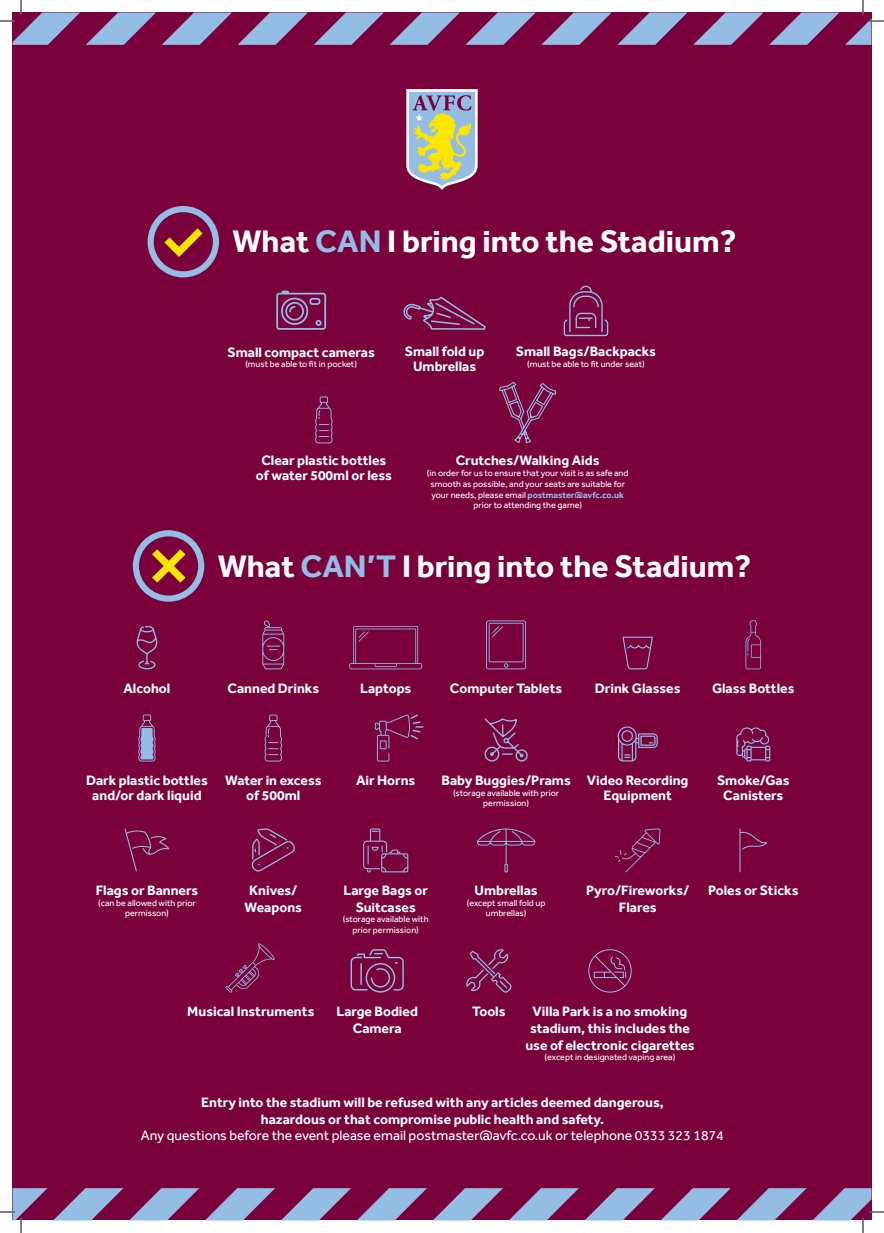
<style>
.page{position:relative;width:884px;height:1233px;background:#fff}
.page>*{position:absolute;margin:0;border:0;box-sizing:border-box;transform-origin:0 0}
.t1{font:700 32px "Effra";color:#fff}
.t2{font:700 14px/16.8px "Effra";color:#fff;text-align:center}
.t3{font:14px "Effra";color:#fff}
.t4{font:9px/10.8px "Effra";color:#fff;text-align:center}
.s1{color:#93bde5}
.s2{font-weight:700;color:#93bde5}
</style>
<div class="page">
<div style="left:12px;top:12px;width:859px;height:1208px;background:#7a003b"></div>
<svg style="left:86px;top:12px;width:70px;height:33px"></svg>
<svg style="left:162px;top:12px;width:70px;height:33px"></svg>
<svg style="left:238px;top:12px;width:70px;height:33px"></svg>
<svg style="left:314px;top:12px;width:373px;height:33px"></svg>
<svg style="left:693px;top:12px;width:70px;height:33px"></svg>
<svg style="left:769px;top:12px;width:70px;height:33px"></svg>
<svg style="left:53px;top:1188px;width:70px;height:32px"></svg>
<svg style="left:129px;top:1188px;width:70px;height:32px"></svg>
<svg style="left:205px;top:1188px;width:70px;height:32px"></svg>
<svg style="left:281px;top:1188px;width:70px;height:32px"></svg>
<svg style="left:357px;top:1188px;width:70px;height:32px"></svg>
<svg style="left:433px;top:1188px;width:70px;height:32px"></svg>
<svg style="left:148px;top:206px;width:71px;height:71px"></svg>
<svg style="left:133px;top:530px;width:71px;height:72px"></svg>
<svg style="left:406px;top:89px;width:72px;height:101px;background:#b5b49b"></svg>
<svg style="left:403px;top:297px;width:83px;height:33px"></svg>
<svg style="left:564px;top:286px;width:44px;height:50px"></svg>
<svg style="left:315px;top:396px;width:17px;height:47px"></svg>
<svg style="left:499px;top:382px;width:58px;height:62px"></svg>
<svg style="left:276px;top:291px;width:50px;height:39px"></svg>
<svg style="left:265px;top:714px;width:17px;height:47px"></svg>
<svg style="left:137px;top:626px;width:20px;height:43px"></svg>
<svg style="left:262px;top:620px;width:22px;height:49px"></svg>
<svg style="left:349px;top:626px;width:73px;height:43px"></svg>
<svg style="left:486px;top:620px;width:40px;height:49px"></svg>
<svg style="left:622px;top:636px;width:31px;height:33px"></svg>
<svg style="left:745px;top:620px;width:16px;height:49px"></svg>
<svg style="left:138px;top:714px;width:18px;height:47px"></svg>
<svg style="left:375px;top:714px;width:48px;height:47px"></svg>
<div style="left:484px;top:746px;width:15px;height:15px;border:1px solid #93bde5;border-radius:50%"></div>
<div style="left:516px;top:749px;width:12px;height:12px;border:1px solid #93bde5;border-radius:50%"></div>
<svg style="left:484px;top:718px;width:39px;height:39px"></svg>
<svg style="left:617px;top:726px;width:41px;height:35px"></svg>
<svg style="left:736px;top:727px;width:34px;height:34px"></svg>
<svg style="left:124px;top:828px;width:45px;height:43px"></svg>
<svg style="left:252px;top:828px;width:43px;height:43px"></svg>
<svg style="left:363px;top:828px;width:45px;height:44px"></svg>
<svg style="left:477px;top:828px;width:58px;height:44px"></svg>
<svg style="left:615px;top:828px;width:45px;height:44px"></svg>
<svg style="left:739px;top:828px;width:28px;height:44px"></svg>
<svg style="left:226px;top:943px;width:49px;height:49px"></svg>
<svg style="left:351px;top:949px;width:53px;height:43px"></svg>
<hr style="left:360px;top:963px;width:2px;height:22px;background:#93bde5">
<svg style="left:466px;top:949px;width:45px;height:43px"></svg>
<svg style="left:588px;top:949px;width:44px;height:43px"></svg>
<svg style="left:0;top:0;width:80px;height:45px"></svg>
<svg style="left:0;top:1188px;width:47px;height:45px"></svg>
<svg style="left:845px;top:0;width:39px;height:45px"></svg>
<svg style="left:509px;top:1188px;width:375px;height:45px"></svg>
<p class="t1" style="left:232px;top:222px;width:505px">What <span class="s1">CAN</span> I bring into the Stadium?</p>
<p class="t2" style="left:227px;top:343px;width:149px">Small compact cameras</p>
<p class="t4" style="left:245px;top:359px;width:113px">(must be able to fit in pocket)</p>
<p class="t2" style="left:405px;top:343px;width:81px;line-height:15px">Small fold up<br>Umbrellas</p>
<p class="t2" style="left:516px;top:342px;width:142px">Small Bags/Backpacks</p>
<p class="t4" style="left:527px;top:358px;width:119px">(must be able to fit under seat)</p>
<p class="t2" style="left:256px;top:453px;width:137px;line-height:15px">Clear plastic bottles of water 500ml or less</p>
<p class="t2" style="left:456px;top:452px;width:145px">Crutches/Walking Aids</p>
<p class="t4" style="left:427px;top:467px;width:203px">(in order for us to ensure that your visit is as safe and smooth as possible, and your seats are suitable for your needs, please email <span class="s2">postmaster@avfc.co.uk </span>prior to attending the game)</p>
<p class="t1" style="left:218px;top:546px;width:535px">What <span class="s1">CAN’T</span> I bring into the Stadium?</p>
<p class="t2" style="left:124px;top:679px;width:48px">Alcohol</p>
<p class="t2" style="left:227px;top:679px;width:93px">Canned Drinks</p>
<p class="t2" style="left:360px;top:679px;width:53px">Laptops</p>
<p class="t2" style="left:450px;top:679px;width:114px">Computer Tablets</p>
<p class="t2" style="left:595px;top:679px;width:87px">Drink Glasses</p>
<p class="t2" style="left:712px;top:679px;width:84px">Glass Bottles</p>
<p class="t2" style="left:86px;top:772px;width:123px;line-height:15px">Dark plastic bottles and/or dark liquid</p>
<p class="t2" style="left:225px;top:772px;width:98px;line-height:15px">Water in excess of 500ml</p>
<p class="t2" style="left:356px;top:771px;width:61px">Air Horns</p>
<p class="t2" style="left:441px;top:771px;width:131px">Baby Buggies/Prams</p>
<p class="t4" style="left:453px;top:787px;width:108px">(storage available with prior permission)</p>
<p class="t2" style="left:587px;top:772px;width:103px;line-height:15px">Video Recording<br>Equipment</p>
<p class="t2" style="left:717px;top:771px;width:74px">Smoke/Gas</p>
<p class="t2" style="left:723px;top:786px;width:62px">Canisters</p>
<p class="t2" style="left:96px;top:881px;width:104px">Flags or Banners</p>
<p class="t4" style="left:98px;top:897px;width:99px">(can be allowed with prior permisson)</p>
<p class="t2" style="left:245px;top:881px;width:59px">Knives/<br>Weapons</p>
<p class="t2" style="left:343px;top:881px;width:86px">Large Bags or<br>Suitcases</p>
<p class="t4" style="left:343px;top:914px;width:87px">(storage available with prior permission)</p>
<p class="t2" style="left:474px;top:881px;width:65px">Umbrellas</p>
<p class="t4" style="left:467px;top:897px;width:80px">(except small fold up umbrellas)</p>
<p class="t2" style="left:586px;top:881px;width:105px">Pyro/Fireworks/<br>Flares</p>
<p class="t2" style="left:708px;top:881px;width:92px">Poles or Sticks</p>
<p class="t2" style="left:187px;top:1002px;width:129px">Musical Instruments</p>
<p class="t2" style="left:336px;top:1002px;width:83px">Large Bodied<br>Camera</p>
<p class="t2" style="left:472px;top:1002px;width:35px">Tools</p>
<p class="t2" style="left:525px;top:1002px;width:171px">Villa Park is a no smoking stadium, this includes the use of electronic cigarettes</p>
<p class="t4" style="left:545px;top:1051px;width:132px">(except in designated vaping area)</p>
<p class="t2" style="left:201px;top:1093px;width:464px">Entry into the stadium will be refused with any articles deemed dangerous, hazardous or that compromise public health and safety.</p>
<p class="t3" style="left:141px;top:1127px;width:584px">Any questions before the event please email postmaster@avfc.co.uk or telephone 0333 323 1874</p>
</div>
